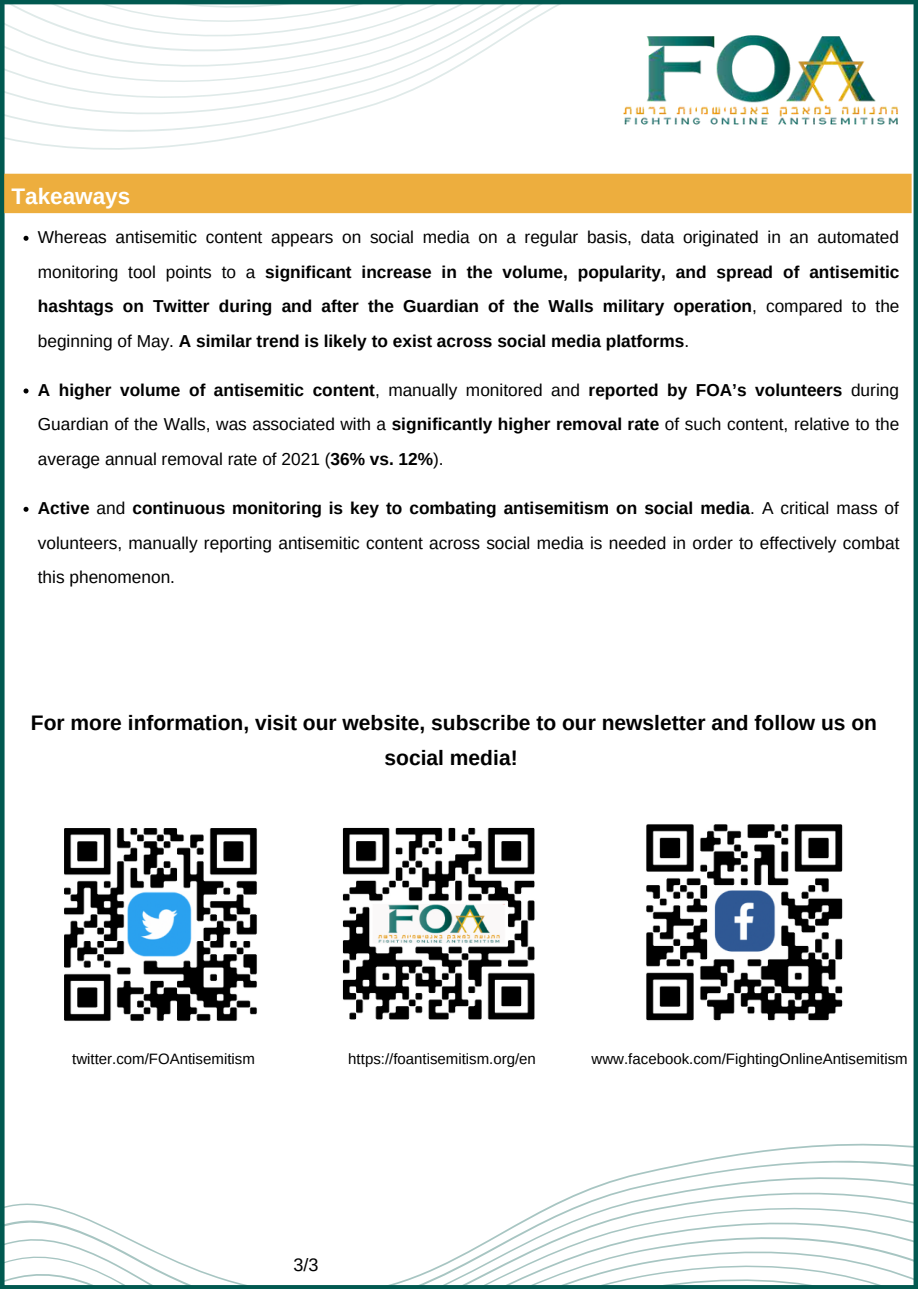
<style>
.page{position:relative;width:918px;height:1289px;background:#fff}
.page>*{position:absolute;margin:0;border:0;box-sizing:border-box;transform-origin:0 0}
.t1{font:700 22.5px "Arimo";color:#fff}
.t2{font:700 21px/35px "Arimo";color:#000;text-align:center}
.t3{font:18px "Arimo";color:#000}
.t4{font:17.25px/34.3px "Arimo";color:#000;text-align:justify}
.t5{font:700 17.25px/34.3px "Arimo";color:#000;text-align:justify}
.t6{font:15px "Arimo";color:#000}
.s1{font-weight:400}
.s2{font-weight:700}
</style>
<div class="page">
<svg style="left:5px;top:4px;width:689px;height:146px"></svg>
<svg style="left:5px;top:1123px;width:909px;height:161px"></svg>
<svg style="left:5px;top:1284px;width:909px;height:4px;fill:#045b52"></svg>
<hr style="left:914px;top:0;width:4px;height:1288px;background:#015950">
<hr style="left:0;top:0;width:918px;height:4px;background:#015950">
<div style="left:0;top:0;width:5px;height:1288px;background:#015950"></div>
<img style="left:616px;top:17px;width:282px;height:120px">
<div style="left:4px;top:174px;width:908px;height:39px;background:#edae3e"></div>
<img style="left:646px;top:824px;width:197px;height:197px">
<img style="left:342px;top:827px;width:193px;height:193px">
<img style="left:64px;top:828px;width:193px;height:193px">
<svg style="left:24px;top:236px;width:5px;height:5px"></svg>
<svg style="left:24px;top:388px;width:5px;height:5px"></svg>
<svg style="left:24px;top:506px;width:5px;height:5px"></svg>
<h1 class="t1" style="left:11px;top:180px;width:120px">Takeaways</h1>
<p class="t5" style="left:38px;top:220px;width:863px"><span class="s1">Whereas antisemitic content appears on social media on a regular basis, data originated in an automated monitoring tool points to a</span> significant increase in the volume, popularity, and spread of antisemitic hashtags on Twitter during and after the Guardian of the Walls military operation<span class="s1">, compared to the beginning of May.</span> A similar trend is likely to exist across social media platforms<span class="s1">.</span></p>
<p class="t4" style="left:38px;top:373px;width:863px"><span class="s2">A higher volume of antisemitic content</span>, manually monitored and <span class="s2">reported by FOA’s volunteers</span> during Guardian of the Walls, was associated with a <span class="s2">significantly higher removal rate</span> of such content, relative to the average annual removal rate of 2021 (<span class="s2">36% vs. 12%</span>).</p>
<p class="t4" style="left:38px;top:491px;width:863px"><span class="s2">Active</span> and <span class="s2">continuous monitoring is key to combating antisemitism on social media</span>. A critical mass of volunteers, manually reporting antisemitic content across social media is needed in order to effectively combat this phenomenon.</p>
<p class="t2" style="left:31px;top:705px;width:848px">For more information, visit our website, subscribe to our newsletter and follow us on social media!</p>
<p class="t6" style="left:72px;top:1048px;width:184px">twitter.com/FOAntisemitism</p>
<p class="t6" style="left:348px;top:1048px;width:189px">https://foantisemitism.org/en</p>
<p class="t6" style="left:592px;top:1048px;width:318px">www.facebook.com/FightingOnlineAntisemitism</p>
<p class="t3" style="left:294px;top:1252px;width:27px">3/3</p>
</div>
